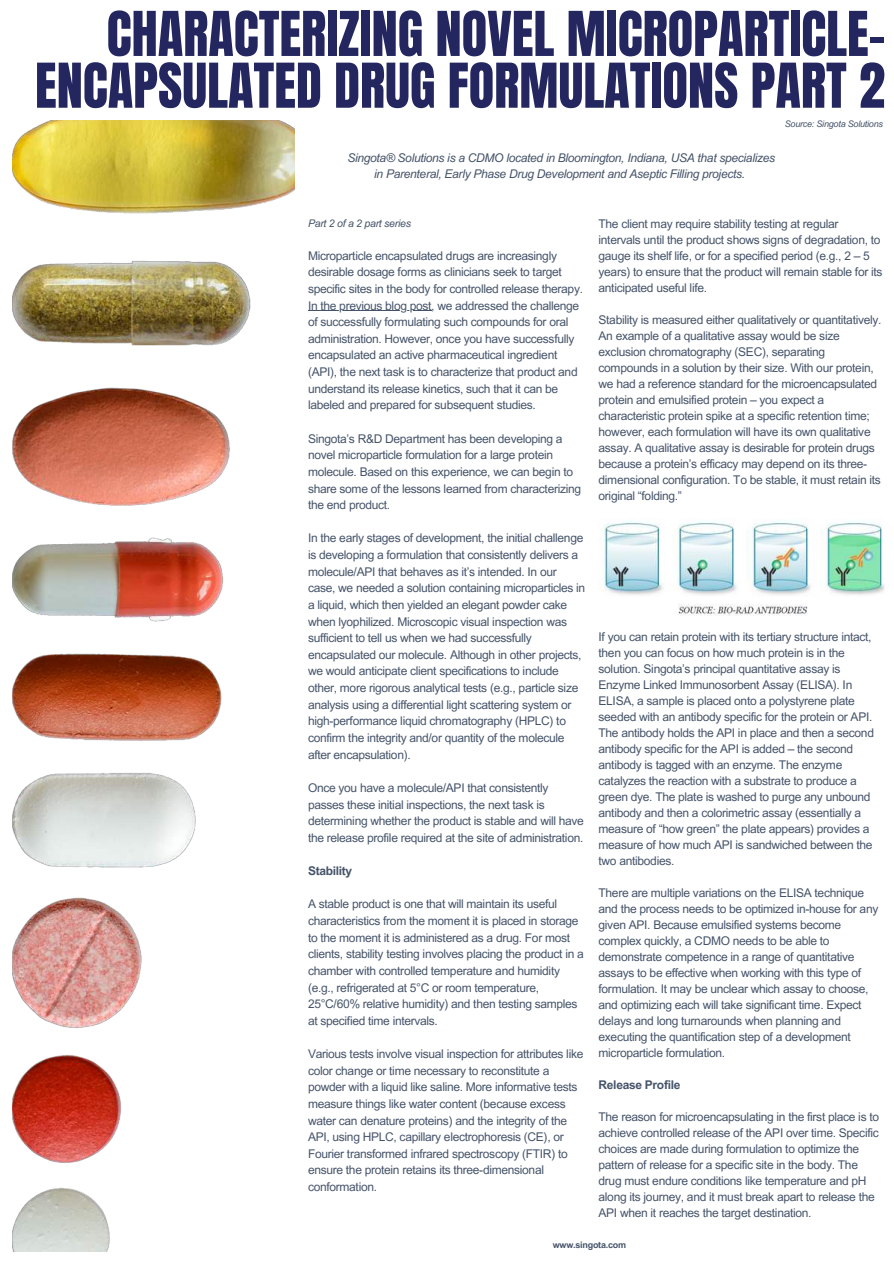
<style>
.page{position:relative;width:894px;height:1264px;background:#fff}
.page>*{position:absolute;margin:0;border:0;box-sizing:border-box;transform-origin:0 0}
.t1{font:52.5px/51.8px "Anton";color:#24275f;text-align:right}
.t2{font:12px/16px "Arial MT Pro";letter-spacing:-.025em;color:#455369}
.t3{font:italic 12px/16px "Arial MT Pro";letter-spacing:-.025em;color:#455369;text-align:center}
.t4{font:700 12px "Arial MT Pro";letter-spacing:-.025em;color:#455369}
.t5{font:italic 10.5px "Arial MT Pro";letter-spacing:-.025em;color:#455369}
.t6{font:italic 9px "Arial MT Pro";letter-spacing:-.025em;color:#455369}
.t7{font:700 9px "Arial MT Pro";letter-spacing:-.025em;color:#455369}
</style>
<div class="page">
<img style="left:13px;top:121px;width:281px;height:1130px">
<img style="left:603px;top:521px;width:281px;height:95px">
<hr style="left:308px;top:310px;width:123px;height:1px;background:#455369">
<h1 class="t1" style="left:35px;top:12px;width:851px">CHARACTERIZING NOVEL MICROPARTICLE-<br>ENCAPSULATED DRUG FORMULATIONS PART 2</h1>
<p class="t6" style="left:784px;top:119px;width:100px">Source: Singota Solutions</p>
<p class="t3" style="left:347px;top:150px;width:429px">Singota® Solutions is a CDMO located in Bloomington, Indiana, USA that specializes in Parenteral, Early Phase Drug Development and Aseptic Filling projects.</p>
<p class="t5" style="left:308px;top:217px;width:104px">Part 2 of a 2 part series</p>
<p class="t2" style="left:308px;top:248px;width:276px;line-height:16.6px">Microparticle encapsulated drugs are increasingly desirable dosage forms as clinicians seek to target specific sites in the body for controlled release therapy.<br>In the previous blog post, we addressed the challenge of successfully formulating such compounds for oral administration. However, once you have successfully encapsulated an active pharmaceutical ingredient (API), the next task is to characterize that product and understand its release kinetics, such that it can be labeled and prepared for subsequent studies.</p>
<p class="t2" style="left:308px;top:430px;width:274px;line-height:16.6px">Singota’s R&amp;D Department has been developing a novel microparticle formulation for a large protein molecule. Based on this experience, we can begin to share some of the lessons learned from characterizing the end product.</p>
<p class="t2" style="left:308px;top:530px;width:279px;line-height:16.6px">In the early stages of development, the initial challenge is developing a formulation that consistently delivers a molecule/API that behaves as it’s intended. In our case, we needed a solution containing microparticles in a liquid, which then yielded an elegant powder cake when lyophilized. Microscopic visual inspection was sufficient to tell us when we had successfully encapsulated our molecule. Although in other projects, we would anticipate client specifications to include other, more rigorous analytical tests (e.g., particle size analysis using a differential light scattering system or high-performance liquid chromatography (HPLC) to confirm the integrity and/or quantity of the molecule after encapsulation).</p>
<p class="t2" style="left:308px;top:780px;width:277px;line-height:16.6px">Once you have a molecule/API that consistently passes these initial inspections, the next task is determining whether the product is stable and will have the release profile required at the site of administration.</p>
<p class="t4" style="left:308px;top:863px;width:46px">Stability</p>
<p class="t2" style="left:308px;top:896px;width:277px;line-height:16.6px">A stable product is one that will maintain its useful characteristics from the moment it is placed in storage to the moment it is administered as a drug. For most clients, stability testing involves placing the product in a chamber with controlled temperature and humidity (e.g., refrigerated at 5°C or room temperature, 25°C/60% relative humidity) and then testing samples at specified time intervals.</p>
<p class="t2" style="left:308px;top:1046px;width:277px;line-height:16.6px">Various tests involve visual inspection for attributes like color change or time necessary to reconstitute a powder with a liquid like saline. More informative tests measure things like water content (because excess water can denature proteins) and the integrity of the API, using HPLC, capillary electrophoresis (CE), or Fourier transformed infrared spectroscopy (FTIR) to ensure the protein retains its three-dimensional conformation.</p>
<p class="t2" style="left:598px;top:217px;width:285px">The client may require stability testing at regular intervals until the product shows signs of degradation, to gauge its shelf life, or for a specified period (e.g., 2 – 5 years) to ensure that the product will remain stable for its anticipated useful life.</p>
<p class="t2" style="left:598px;top:313px;width:284px">Stability is measured either qualitatively or quantitatively.<br>An example of a qualitative assay would be size exclusion chromatography (SEC), separating compounds in a solution by their size. With our protein, we had a reference standard for the microencapsulated protein and emulsified protein – you expect a characteristic protein spike at a specific retention time; however, each formulation will have its own qualitative assay. A qualitative assay is desirable for protein drugs because a protein’s efficacy may depend on its three&shy;dimensional configuration. To be stable, it must retain its original “folding.”</p>
<p class="t2" style="left:598px;top:629px;width:277px">If you can retain protein with its tertiary structure intact, then you can focus on how much protein is in the solution. Singota’s principal quantitative assay is Enzyme Linked Immunosorbent Assay (ELISA). In ELISA, a sample is placed onto a polystyrene plate seeded with an antibody specific for the protein or API.<br>The antibody holds the API in place and then a second antibody specific for the API is added – the second antibody is tagged with an enzyme. The enzyme catalyzes the reaction with a substrate to produce a green dye. The plate is washed to purge any unbound antibody and then a colorimetric assay (essentially a measure of “how green” the plate appears) provides a measure of how much API is sandwiched between the two antibodies.</p>
<p class="t2" style="left:598px;top:885px;width:281px">There are multiple variations on the ELISA technique and the process needs to be optimized in-house for any given API. Because emulsified systems become complex quickly, a CDMO needs to be able to demonstrate competence in a range of quantitative assays to be effective when working with this type of formulation. It may be unclear which assay to choose, and optimizing each will take significant time. Expect delays and long turnarounds when planning and executing the quantification step of a development microparticle formulation.</p>
<p class="t4" style="left:598px;top:1077px;width:83px">Release Profile</p>
<p class="t2" style="left:598px;top:1109px;width:282px">The reason for microencapsulating in the first place is to achieve controlled release of the API over time. Specific choices are made during formulation to optimize the pattern of release for a specific site in the body. The drug must endure conditions like temperature and pH along its journey, and it must break apart to release the API when it reaches the target destination.</p>
<p class="t7" style="left:552px;top:1239px;width:75px">www.singota.com</p>
</div>
